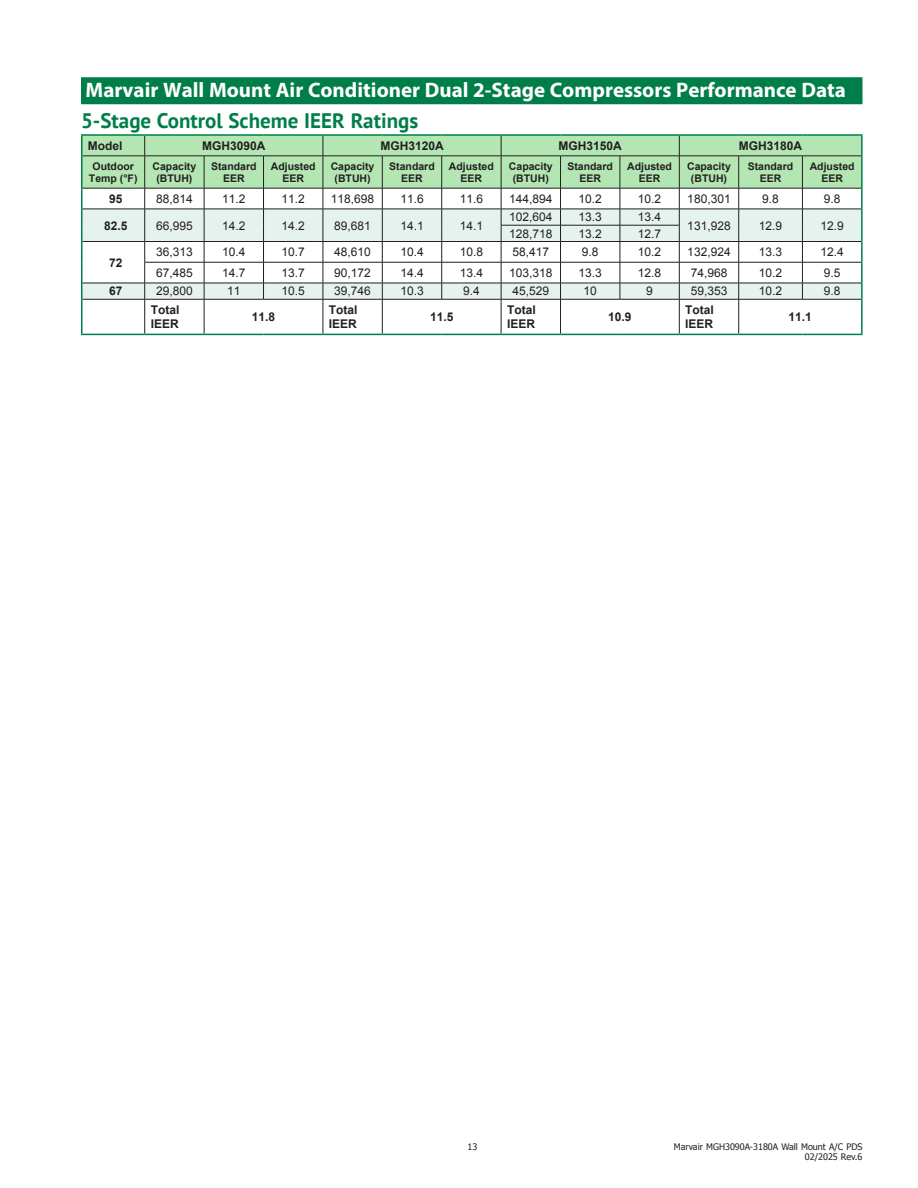
<style>
.page{position:relative;width:918px;height:1188px;background:#fff}
.page>*{position:absolute;margin:0;border:0;box-sizing:border-box;transform-origin:0 0}
.subhead{font:700 21px "Myriad Pro";color:#fff}
.t1{font:700 21px "PT Sans";color:#007e4a}
.t2{font:12px "Arial";color:#231f20}
.t3{font:700 12px/14.4px "Arial";color:#231f20}
.t4{font:700 10.5px/12.6px "Arial";color:#231f20;text-align:center}
.t5{font:9px/10.5px "Tahoma";color:#231f20;text-align:right}
</style>
<div class="page">
<div style="left:81px;top:77px;width:781px;height:27px;background:#007e4a"></div>
<hr style="left:144px;top:299px;width:1px;height:35px;background:#231f20">
<hr style="left:204px;top:299px;width:1px;height:35px;background:#231f20">
<hr style="left:323px;top:299px;width:1px;height:35px;background:#231f20">
<hr style="left:382px;top:299px;width:1px;height:35px;background:#231f20">
<hr style="left:501px;top:299px;width:1px;height:35px;background:#231f20">
<hr style="left:560px;top:299px;width:1px;height:35px;background:#231f20">
<hr style="left:679px;top:299px;width:1px;height:35px;background:#231f20">
<hr style="left:738px;top:299px;width:1px;height:35px;background:#231f20">
<hr style="left:82px;top:299px;width:63px;height:1px;background:#231f20">
<hr style="left:145px;top:299px;width:59px;height:1px;background:#231f20">
<hr style="left:204px;top:299px;width:60px;height:1px;background:#231f20">
<hr style="left:264px;top:299px;width:59px;height:1px;background:#231f20">
<hr style="left:323px;top:299px;width:59px;height:1px;background:#231f20">
<hr style="left:382px;top:299px;width:60px;height:1px;background:#231f20">
<hr style="left:442px;top:299px;width:59px;height:1px;background:#231f20">
<hr style="left:501px;top:299px;width:60px;height:1px;background:#231f20">
<hr style="left:561px;top:299px;width:59px;height:1px;background:#231f20">
<hr style="left:620px;top:299px;width:59px;height:1px;background:#231f20">
<hr style="left:679px;top:299px;width:60px;height:1px;background:#231f20">
<hr style="left:739px;top:299px;width:63px;height:1px;background:#231f20">
<hr style="left:802px;top:299px;width:59px;height:1px;background:#231f20">
<hr style="left:81px;top:134px;width:64px;height:2px;background:#007e4a">
<hr style="left:145px;top:134px;width:59px;height:2px;background:#007e4a">
<hr style="left:204px;top:134px;width:60px;height:2px;background:#007e4a">
<hr style="left:264px;top:134px;width:59px;height:2px;background:#007e4a">
<hr style="left:323px;top:134px;width:59px;height:2px;background:#007e4a">
<hr style="left:382px;top:134px;width:60px;height:2px;background:#007e4a">
<hr style="left:442px;top:134px;width:59px;height:2px;background:#007e4a">
<hr style="left:501px;top:134px;width:60px;height:2px;background:#007e4a">
<hr style="left:561px;top:134px;width:59px;height:2px;background:#007e4a">
<hr style="left:620px;top:134px;width:59px;height:2px;background:#007e4a">
<hr style="left:679px;top:134px;width:60px;height:2px;background:#007e4a">
<hr style="left:739px;top:134px;width:63px;height:2px;background:#007e4a">
<hr style="left:802px;top:134px;width:61px;height:2px;background:#007e4a">
<svg style="left:81px;top:135px;width:782px;height:164px"></svg>
<hr style="left:81px;top:299px;width:1px;height:35px;background:#007e4a">
<hr style="left:861px;top:299px;width:2px;height:35px;background:#007e4a">
<hr style="left:81px;top:334px;width:64px;height:1px;background:#007e4a">
<hr style="left:145px;top:334px;width:59px;height:1px;background:#007e4a">
<hr style="left:204px;top:334px;width:60px;height:1px;background:#007e4a">
<hr style="left:264px;top:334px;width:59px;height:1px;background:#007e4a">
<hr style="left:323px;top:334px;width:59px;height:1px;background:#007e4a">
<hr style="left:382px;top:334px;width:60px;height:1px;background:#007e4a">
<hr style="left:442px;top:334px;width:59px;height:1px;background:#007e4a">
<hr style="left:501px;top:334px;width:60px;height:1px;background:#007e4a">
<hr style="left:561px;top:334px;width:59px;height:1px;background:#007e4a">
<hr style="left:620px;top:334px;width:59px;height:1px;background:#007e4a">
<hr style="left:679px;top:334px;width:60px;height:1px;background:#007e4a">
<hr style="left:739px;top:334px;width:63px;height:1px;background:#007e4a">
<hr style="left:802px;top:334px;width:61px;height:1px;background:#007e4a">
<p class="subhead" style="left:86px;top:76px;width:762px">Marvair Wall Mount Air Conditioner Dual 2-Stage Compressors Performance Data</p>
<p class="t1" style="left:81px;top:107px;width:339px">5-Stage Control Scheme IEER Ratings</p>
<p class="t3" style="left:88px;top:139px;width:36px">Model</p>
<p class="t3" style="left:202px;top:139px;width:65px">MGH3090A</p>
<p class="t3" style="left:380px;top:139px;width:65px">MGH3120A</p>
<p class="t3" style="left:559px;top:139px;width:65px">MGH3150A</p>
<p class="t3" style="left:739px;top:139px;width:65px">MGH3180A</p>
<p class="t4" style="left:89px;top:160px;width:50px">Outdoor<br>Temp (°F)</p>
<p class="t4" style="left:153px;top:160px;width:45px">Capacity</p>
<p class="t4" style="left:211px;top:160px;width:47px">Standard<br>EER</p>
<p class="t4" style="left:271px;top:160px;width:46px">Adjusted<br>EER</p>
<p class="t4" style="left:331px;top:160px;width:45px">Capacity (BTUH)</p>
<p class="t4" style="left:389px;top:160px;width:47px">Standard<br>EER</p>
<p class="t4" style="left:449px;top:160px;width:46px">Adjusted<br>EER</p>
<p class="t4" style="left:509px;top:160px;width:45px">Capacity (BTUH)</p>
<p class="t4" style="left:567px;top:160px;width:47px">Standard<br>EER</p>
<p class="t4" style="left:627px;top:160px;width:46px">Adjusted<br>EER</p>
<p class="t4" style="left:687px;top:160px;width:45px">Capacity (BTUH)</p>
<p class="t4" style="left:748px;top:160px;width:47px">Standard<br>EER</p>
<p class="t4" style="left:810px;top:160px;width:46px">Adjusted<br>EER</p>
<p class="t4" style="left:156px;top:172px;width:38px">(BTUH)</p>
<p class="t3" style="left:109px;top:192px;width:15px">95</p>
<p class="t2" style="left:156px;top:191px;width:38px">88,814</p>
<p class="t2" style="left:222px;top:191px;width:25px">11.2</p>
<p class="t2" style="left:282px;top:191px;width:25px">11.2</p>
<p class="t2" style="left:331px;top:191px;width:45px">118,698</p>
<p class="t2" style="left:400px;top:191px;width:25px">11.6</p>
<p class="t2" style="left:460px;top:191px;width:25px">11.6</p>
<p class="t2" style="left:509px;top:191px;width:45px">144,894</p>
<p class="t2" style="left:579px;top:191px;width:25px">10.2</p>
<p class="t2" style="left:638px;top:191px;width:25px">10.2</p>
<p class="t2" style="left:687px;top:191px;width:45px">180,301</p>
<p class="t2" style="left:762px;top:191px;width:18px">9.8</p>
<p class="t2" style="left:824px;top:191px;width:18px">9.8</p>
<p class="t3" style="left:104px;top:219px;width:25px">82.5</p>
<p class="t2" style="left:156px;top:218px;width:38px">66,995</p>
<p class="t2" style="left:222px;top:218px;width:25px">14.2</p>
<p class="t2" style="left:282px;top:218px;width:25px">14.2</p>
<p class="t2" style="left:334px;top:218px;width:38px">89,681</p>
<p class="t2" style="left:400px;top:218px;width:25px">14.1</p>
<p class="t2" style="left:460px;top:218px;width:25px">14.1</p>
<p class="t2" style="left:509px;top:209px;width:45px">102,604</p>
<p class="t2" style="left:579px;top:209px;width:25px">13.3</p>
<p class="t2" style="left:638px;top:209px;width:25px">13.4</p>
<p class="t2" style="left:687px;top:218px;width:45px">131,928</p>
<p class="t2" style="left:759px;top:218px;width:25px">12.9</p>
<p class="t2" style="left:820px;top:218px;width:25px">12.9</p>
<p class="t2" style="left:509px;top:226px;width:45px">128,718</p>
<p class="t2" style="left:579px;top:226px;width:25px">13.2</p>
<p class="t2" style="left:638px;top:226px;width:25px">12.7</p>
<p class="t3" style="left:109px;top:256px;width:15px">72</p>
<p class="t2" style="left:156px;top:244px;width:38px">36,313</p>
<p class="t2" style="left:222px;top:244px;width:25px">10.4</p>
<p class="t2" style="left:282px;top:244px;width:25px">10.7</p>
<p class="t2" style="left:334px;top:244px;width:38px">48,610</p>
<p class="t2" style="left:400px;top:244px;width:25px">10.4</p>
<p class="t2" style="left:460px;top:244px;width:25px">10.8</p>
<p class="t2" style="left:512px;top:244px;width:38px">58,417</p>
<p class="t2" style="left:582px;top:244px;width:18px">9.8</p>
<p class="t2" style="left:638px;top:244px;width:25px">10.2</p>
<p class="t2" style="left:687px;top:244px;width:45px">132,924</p>
<p class="t2" style="left:759px;top:244px;width:25px">13.3</p>
<p class="t2" style="left:820px;top:244px;width:25px">12.4</p>
<p class="t2" style="left:156px;top:265px;width:38px">67,485</p>
<p class="t2" style="left:222px;top:265px;width:25px">14.7</p>
<p class="t2" style="left:282px;top:265px;width:25px">13.7</p>
<p class="t2" style="left:334px;top:265px;width:38px">90,172</p>
<p class="t2" style="left:400px;top:265px;width:25px">14.4</p>
<p class="t2" style="left:460px;top:265px;width:25px">13.4</p>
<p class="t2" style="left:509px;top:265px;width:45px">103,318</p>
<p class="t2" style="left:579px;top:265px;width:25px">13.3</p>
<p class="t2" style="left:638px;top:265px;width:25px">12.8</p>
<p class="t2" style="left:691px;top:265px;width:38px">74,968</p>
<p class="t2" style="left:759px;top:265px;width:25px">10.2</p>
<p class="t2" style="left:824px;top:265px;width:18px">9.5</p>
<p class="t3" style="left:109px;top:284px;width:15px">67</p>
<p class="t2" style="left:156px;top:283px;width:38px">29,800</p>
<p class="t2" style="left:227px;top:283px;width:15px">11</p>
<p class="t2" style="left:282px;top:283px;width:25px">10.5</p>
<p class="t2" style="left:334px;top:283px;width:38px">39,746</p>
<p class="t2" style="left:400px;top:283px;width:25px">10.3</p>
<p class="t2" style="left:463px;top:283px;width:18px">9.4</p>
<p class="t2" style="left:512px;top:283px;width:38px">45,529</p>
<p class="t2" style="left:584px;top:283px;width:15px">10</p>
<p class="t2" style="left:646px;top:283px;width:8px">9</p>
<p class="t2" style="left:691px;top:283px;width:38px">59,353</p>
<p class="t2" style="left:759px;top:283px;width:25px">10.2</p>
<p class="t2" style="left:824px;top:283px;width:18px">9.8</p>
<p class="t3" style="left:151px;top:303px;width:30px">Total<br>IEER</p>
<p class="t3" style="left:252px;top:310px;width:25px">11.8</p>
<p class="t3" style="left:329px;top:303px;width:30px">Total<br>IEER</p>
<p class="t3" style="left:430px;top:310px;width:25px">11.5</p>
<p class="t3" style="left:507px;top:303px;width:30px">Total<br>IEER</p>
<p class="t3" style="left:608px;top:310px;width:25px">10.9</p>
<p class="t3" style="left:685px;top:303px;width:30px">Total<br>IEER</p>
<p class="t3" style="left:789px;top:310px;width:25px">11.1</p>
<p class="t5" style="left:468px;top:1141px;width:11px">13</p>
<p class="t5" style="left:674px;top:1141px;width:190px">Marvair MGH3090A-3180A Wall Mount A/C PDS<br>02/2025 Rev.6</p>
</div>
